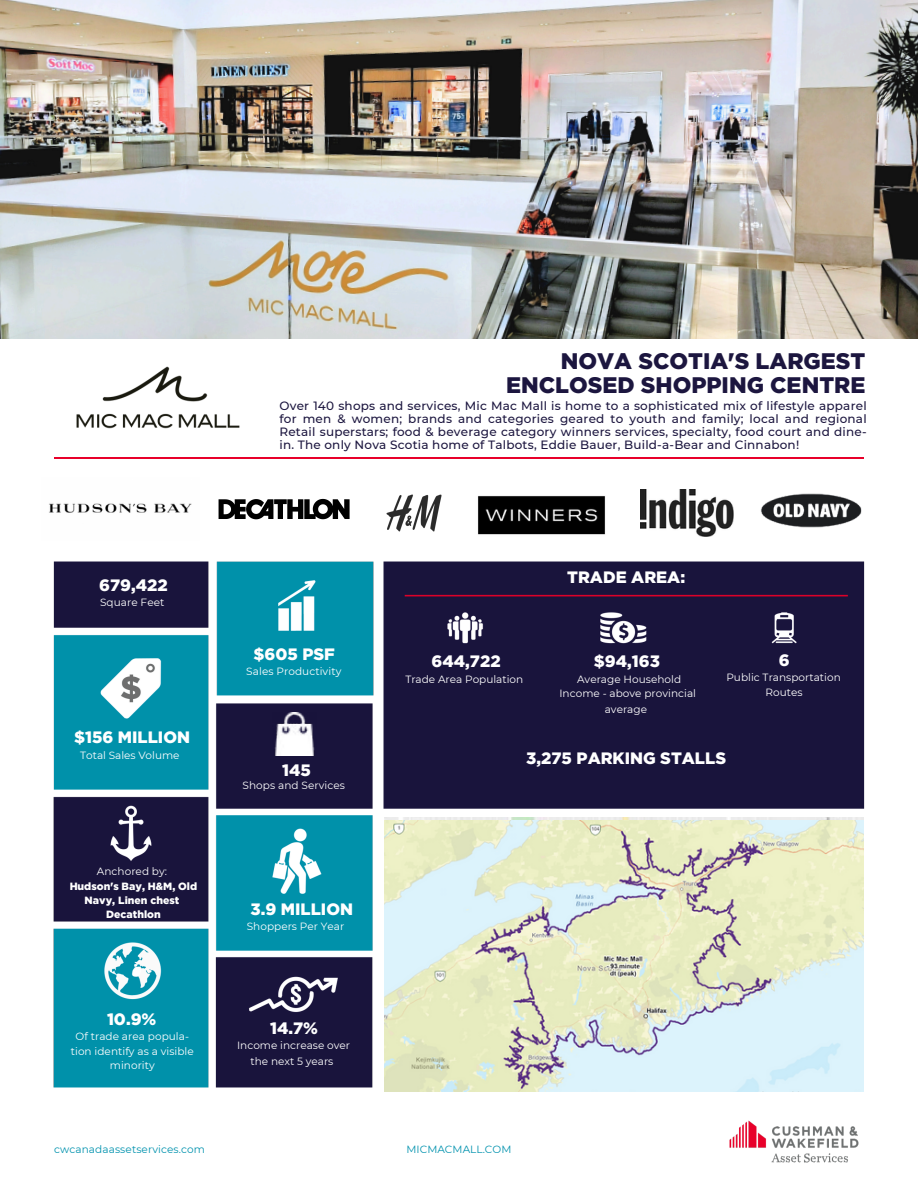
<style>
.page{position:relative;width:918px;height:1188px;background:#fff}
.page>*{position:absolute;margin:0;border:0;box-sizing:border-box;transform-origin:0 0}
.t1{font:900 22.5px/23.7px "Gotham";color:#1c163f;text-align:right}
.t2{font:900 16.5px "Gotham";color:#fff}
.t3{font:500 12px/13px "Montserrat";letter-spacing:.02em;color:#1c163f;text-align:justify}
.t4{font:10.5px/14.7px "Montserrat";letter-spacing:.005em;color:#fff;text-align:center}
.t5{font:900 10.5px/14px "Gotham";color:#fff;text-align:center}
.t6{font:10.5px "Montserrat";letter-spacing:.01em;color:#0092ae}
</style>
<div class="page">
<img style="left:729px;top:1120px;width:130px;height:43px">
<img style="left:383px;top:561px;width:482px;height:531px">
<img style="left:53px;top:561px;width:321px;height:527px">
<hr style="left:54px;top:457px;width:810px;height:2px;background:#e8002a">
<img style="left:76px;top:366px;width:164px;height:63px">
<img style="left:49px;top:503px;width:143px;height:10px">
<img style="left:760px;top:493px;width:102px;height:35px">
<img style="left:478px;top:496px;width:127px;height:39px">
<svg style="left:219px;top:499px;width:131px;height:20px"></svg>
<img style="left:386px;top:494px;width:56px;height:38px">
<img style="left:640px;top:490px;width:94px;height:47px">
<img style="left:384px;top:820px;width:479px;height:271px">
<img style="left:0;top:0;width:918px;height:339px">
<p class="t1" style="left:506px;top:350px;width:361px">NOVA SCOTIA'S LARGEST<br>ENCLOSED SHOPPING CENTRE</p>
<p class="t3" style="left:279px;top:399px;width:589px">Over 140 shops and services, Mic Mac Mall is home to a sophisticated mix of lifestyle apparel for men &amp; women; brands and categories geared to youth and family; local and regional Retail superstars; food &amp; beverage category winners services, specialty, food court and dine&shy;in. The only Nova Scotia home of Talbots, Eddie Bauer, Build-a-Bear and Cinnabon!</p>
<h3 class="t2" style="left:99px;top:575px;width:70px">679,422</h3>
<h3 class="t4" style="left:100px;top:595px;width:66px">Square Feet</h3>
<p class="t2" style="left:74px;top:728px;width:117px">$156 MILLION</p>
<p class="t4" style="left:80px;top:748px;width:101px">Total Sales Volume</p>
<p class="t4" style="left:97px;top:864px;width:72px">Anchored by:</p>
<h3 class="t5" style="left:70px;top:879px;width:129px">Hudson's Bay, H&amp;M, Old<br>Navy, Linen chest</h3>
<p class="t5" style="left:106px;top:907px;width:56px">Decathlon</p>
<p class="t2" style="left:107px;top:1009px;width:51px">10.9%</p>
<p class="t4" style="left:71px;top:1029px;width:125px">Of trade area popula&shy;tion identify as a visible minority</p>
<p class="t6" style="left:54px;top:1143px;width:153px">cwcanadaassetservices.com</p>
<p class="t2" style="left:253px;top:644px;width:83px">$605 PSF</p>
<p class="t4" style="left:246px;top:664px;width:97px">Sales Productivity</p>
<p class="t2" style="left:282px;top:760px;width:30px">145</p>
<h2 class="t4" style="left:243px;top:778px;width:104px">Shops and Services</h2>
<p class="t2" style="left:251px;top:899px;width:104px">3.9 MILLION</p>
<p class="t4" style="left:247px;top:919px;width:99px">Shoppers Per Year</p>
<h5 class="t2" style="left:270px;top:1018px;width:49px">14.7%</h5>
<p class="t4" style="left:237px;top:1038px;width:114px">Income increase over</p>
<p class="t4" style="left:251px;top:1054px;width:84px">the next 5 years</p>
<p class="t2" style="left:567px;top:567px;width:119px">TRADE AREA:</p>
<h2 class="t2" style="left:432px;top:651px;width:71px">644,722</h2>
<h3 class="t2" style="left:594px;top:651px;width:68px">$94,163</h3>
<h3 class="t2" style="left:779px;top:650px;width:12px">6</h3>
<h3 class="t4" style="left:405px;top:672px;width:119px">Trade Area Population</h3>
<p class="t4" style="left:559px;top:672px;width:138px">Average Household<br>Income - above provincial</p>
<h2 class="t4" style="left:605px;top:702px;width:44px">average</h2>
<p class="t4" style="left:726px;top:670px;width:116px">Public Transportation</p>
<h2 class="t4" style="left:766px;top:685px;width:39px">Routes</h2>
<p class="t2" style="left:526px;top:748px;width:201px">3,275 PARKING STALLS</p>
<p class="t6" style="left:406px;top:1143px;width:107px">MICMACMALL.COM</p>
</div>
